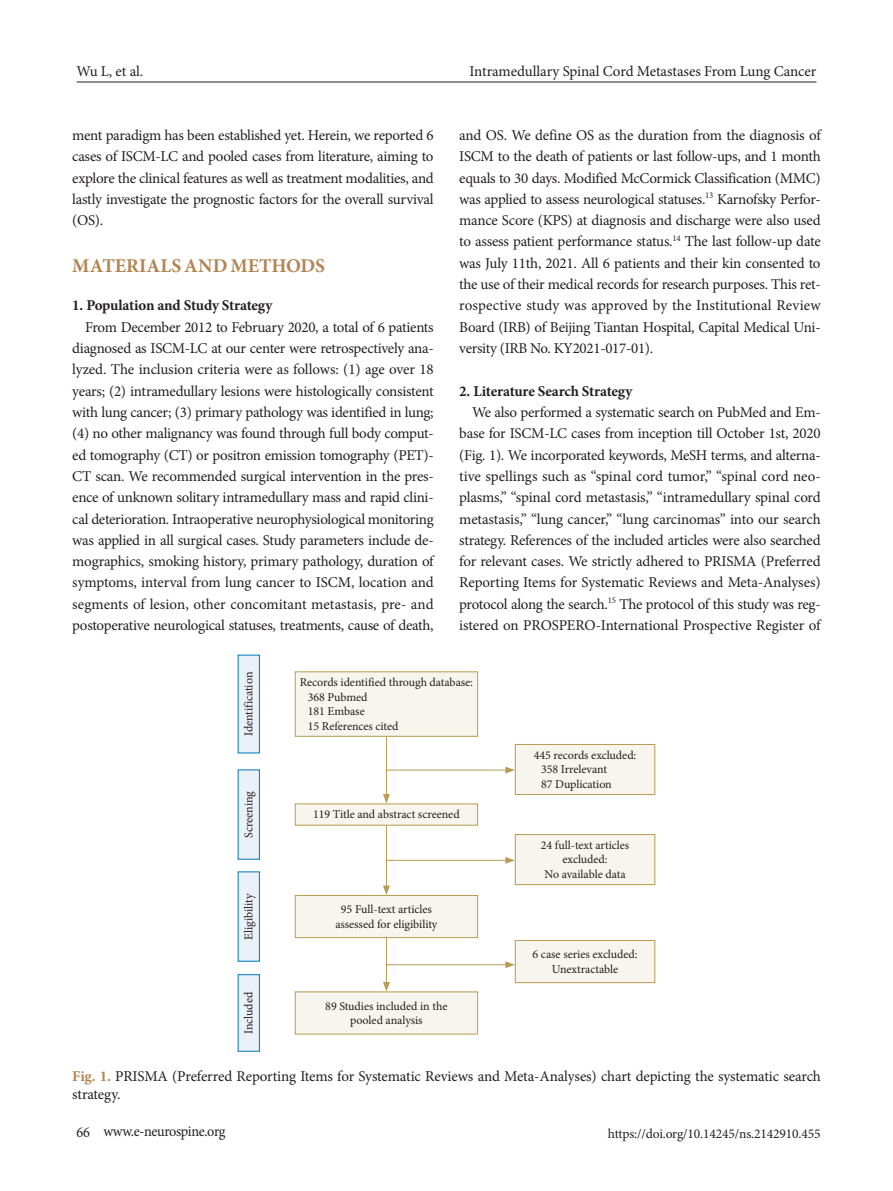
<style>
.page{position:relative;width:893px;height:1191px;background:#fff}
.page>*{position:absolute;margin:0;border:0;box-sizing:border-box;transform-origin:0 0}
.대제목{font:700 19.5px "Minion Pro";color:#b28450}
.본문{font:15px/21.3px "Minion Pro";letter-spacing:-.02em;color:#231f20;text-align:justify}
.표그림캡션{font:15px/18px "Minion Pro";letter-spacing:-.01em;color:#231f20}
.중제목{font:700 15px "Minion Pro";letter-spacing:-.015em;color:#231f20}
.본문-2{font:15px "Minion Pro";letter-spacing:-.02em;color:#231f20;scale:.95 1}
.doi_번호{font:13.5px "Minion Pro";letter-spacing:-.01em;color:#231f20}
.그림_지문_8pt{font:12px "Minion Pro";letter-spacing:-.005em;color:#231f20}
.s1{font-weight:700;color:#b28450}
</style>
<div class="page">
<hr style="left:77px;top:82px;width:739px;height:1px;background:#231f20">
<div style="left:238px;top:655px;width:21px;height:98px;background:#ebf1f8"></div>
<div style="left:238px;top:655px;width:22px;height:98px;border:1px solid #0077b7"></div>
<div style="left:238px;top:770px;width:21px;height:89px;background:#ebf1f8"></div>
<div style="left:238px;top:769px;width:22px;height:90px;border:1px solid #0077b7"></div>
<div style="left:238px;top:974px;width:21px;height:77px;background:#ebf1f8"></div>
<div style="left:238px;top:974px;width:22px;height:77px;border:1px solid #0077b7"></div>
<div style="left:238px;top:872px;width:21px;height:89px;background:#ebf1f8"></div>
<div style="left:238px;top:871px;width:22px;height:90px;border:1px solid #0077b7"></div>
<div style="left:295px;top:672px;width:183px;height:64px;background:#f8f5ee"></div>
<div style="left:295px;top:671px;width:183px;height:65px;border:1px solid #b89c52"></div>
<div style="left:515px;top:744px;width:140px;height:50px;background:#f8f5ee"></div>
<div style="left:515px;top:744px;width:140px;height:51px;border:1px solid #b89c52"></div>
<div style="left:515px;top:834px;width:140px;height:50px;background:#f8f5ee"></div>
<div style="left:515px;top:834px;width:140px;height:51px;border:1px solid #b89c52"></div>
<hr style="left:386px;top:736px;width:1px;height:60px;background:#b89c52">
<svg style="left:383px;top:794px;width:7px;height:9px"></svg>
<hr style="left:386px;top:769px;width:122px;height:1px;background:#b89c52">
<svg style="left:505px;top:766px;width:10px;height:7px"></svg>
<hr style="left:386px;top:860px;width:122px;height:1px;background:#b89c52">
<svg style="left:505px;top:857px;width:10px;height:6px"></svg>
<hr style="left:386px;top:964px;width:122px;height:1px;background:#b89c52">
<svg style="left:505px;top:961px;width:10px;height:7px"></svg>
<hr style="left:386px;top:825px;width:1px;height:63px;background:#b89c52">
<svg style="left:383px;top:885px;width:7px;height:10px"></svg>
<hr style="left:386px;top:938px;width:1px;height:46px;background:#b89c52">
<svg style="left:383px;top:982px;width:7px;height:9px"></svg>
<div style="left:295px;top:804px;width:183px;height:21px;background:#f8f5ee"></div>
<div style="left:295px;top:895px;width:183px;height:42px;background:#f8f5ee"></div>
<div style="left:295px;top:895px;width:183px;height:43px;border:1px solid #b89c52"></div>
<div style="left:515px;top:940px;width:140px;height:42px;background:#f8f5ee"></div>
<div style="left:515px;top:940px;width:140px;height:43px;border:1px solid #b89c52"></div>
<div style="left:295px;top:992px;width:183px;height:42px;background:#f8f5ee"></div>
<p class="본문" style="left:77px;top:61px;width:68px">Wu L, et al.</p>
<p class="본문" style="left:469px;top:61px;width:348px">Intramedullary Spinal Cord Metastases From Lung Cancer</p>
<p class="본문" style="left:72px;top:125px;width:363px">ment paradigm has been established yet. Herein, we reported 6 cases of ISCM-LC and pooled cases from literature, aiming to explore the clinical features as well as treatment modalities, and lastly investigate the prognostic factors for the overall survival (OS).</p>
<p class="대제목" style="left:72px;top:251px;width:254px">MATERIALS AND METHODS</p>
<p class="중제목" style="left:72px;top:295px;width:202px">1. Population and Study Strategy</p>
<p class="본문" style="left:72px;top:316px;width:363px;text-indent:13px">From December 2012 to February 2020, a total of 6 patients diagnosed as ISCM-LC at our center were retrospectively ana&shy;lyzed. The inclusion criteria were as follows: (1) age over 18 years; (2) intramedullary lesions were histologically consistent with lung cancer; (3) primary pathology was identified in lung; (4) no other malignancy was found through full body comput&shy;ed tomography (CT) or positron emission tomography (PET)- CT scan. We recommended surgical intervention in the pres&shy;ence of unknown solitary intramedullary mass and rapid clini&shy;cal deterioration. Intraoperative neurophysiological monitoring was applied in all surgical cases. Study parameters include de&shy;mographics, smoking history, primary pathology, duration of symptoms, interval from lung cancer to ISCM, location and segments of lesion, other concomitant metastasis, pre- and postoperative neurological statuses, treatments, cause of death,</p>
<p class="본문" style="left:459px;top:125px;width:363px">and OS. We define OS as the duration from the diagnosis of ISCM to the death of patients or last follow-ups, and 1 month equals to 30 days. Modified McCormick Classification (MMC) was applied to assess neurological statuses.<sup>13</sup> Karnofsky Perfor&shy;mance Score (KPS) at diagnosis and discharge were also used to assess patient performance status.<sup>14</sup> The last follow-up date was July 11th, 2021. All 6 patients and their kin consented to the use of their medical records for research purposes. This ret&shy;rospective study was approved by the Institutional Review Board (IRB) of Beijing Tiantan Hospital, Capital Medical Uni&shy;versity (IRB No. KY2021-017-01).</p>
<p class="중제목" style="left:459px;top:380px;width:175px">2. Literature Search Strategy</p>
<p class="본문" style="left:459px;top:401px;width:363px;text-indent:13px">We also performed a systematic search on PubMed and Em&shy;base for ISCM-LC cases from inception till October 1st, 2020 (Fig. 1). We incorporated keywords, MeSH terms, and alterna&shy;tive spellings such as “spinal cord tumor,” “spinal cord neo&shy;plasms,” “spinal cord metastasis,” “intramedullary spinal cord metastasis,” “lung cancer,” “lung carcinomas” into our search strategy. References of the included articles were also searched for relevant cases. We strictly adhered to PRISMA (Preferred Reporting Items for Systematic Reviews and Meta-Analyses) protocol along the search.<sup>15</sup> The protocol of this study was reg&shy;istered on PROSPERO-International Prospective Register of</p>
<p class="그림_지문_8pt" style="left:241px;top:736px;width:66px;rotate:-90deg">Identification</p>
<p class="그림_지문_8pt" style="left:241px;top:838px;width:48px;rotate:-90deg">Screening</p>
<p class="그림_지문_8pt" style="left:241px;top:939px;width:48px;rotate:-90deg">Eligibility</p>
<p class="그림_지문_8pt" style="left:241px;top:1034px;width:44px;rotate:-90deg">Included</p>
<p class="그림_지문_8pt" style="left:300px;top:674px;width:175px">Records identified through database:</p>
<p class="그림_지문_8pt" style="left:308px;top:689px;width:61px">368 Pubmed</p>
<p class="그림_지문_8pt" style="left:308px;top:703px;width:58px">181 Embase</p>
<p class="그림_지문_8pt" style="left:308px;top:717px;width:92px">15 References cited</p>
<p class="그림_지문_8pt" style="left:313px;top:806px;width:148px">119 Title and abstract screened</p>
<p class="그림_지문_8pt" style="left:341px;top:901px;width:92px">95 Full-text articles</p>
<p class="그림_지문_8pt" style="left:335px;top:915px;width:104px">assessed for eligibility</p>
<p class="그림_지문_8pt" style="left:325px;top:997px;width:124px">89 Studies included in the</p>
<p class="그림_지문_8pt" style="left:350px;top:1012px;width:74px">pooled analysis</p>
<p class="그림_지문_8pt" style="left:534px;top:747px;width:104px">445 records excluded:</p>
<p class="그림_지문_8pt" style="left:541px;top:761px;width:67px">358 Irrelevant</p>
<p class="그림_지문_8pt" style="left:541px;top:776px;width:72px">87 Duplication</p>
<p class="그림_지문_8pt" style="left:541px;top:837px;width:90px">24 full-text articles</p>
<p class="그림_지문_8pt" style="left:563px;top:851px;width:47px">excluded:</p>
<p class="그림_지문_8pt" style="left:544px;top:866px;width:83px">No available data</p>
<p class="그림_지문_8pt" style="left:533px;top:946px;width:106px">6 case series excluded:</p>
<p class="그림_지문_8pt" style="left:552px;top:960px;width:68px">Unextractable</p>
<p class="표그림캡션" style="left:72px;top:1067px;width:750px"><span class="s1">Fig. 1.</span> PRISMA (Preferred Reporting Items for Systematic Reviews and Meta-Analyses) chart depicting the systematic search strategy.</p>
<p class="본문-2" style="left:77px;top:1121px;width:158px">66 www.e-neurospine.org</p>
<p class="doi_번호" style="left:608px;top:1124px;width:214px">https://doi.org/10.14245/ns.2142910.455</p>
</div>
